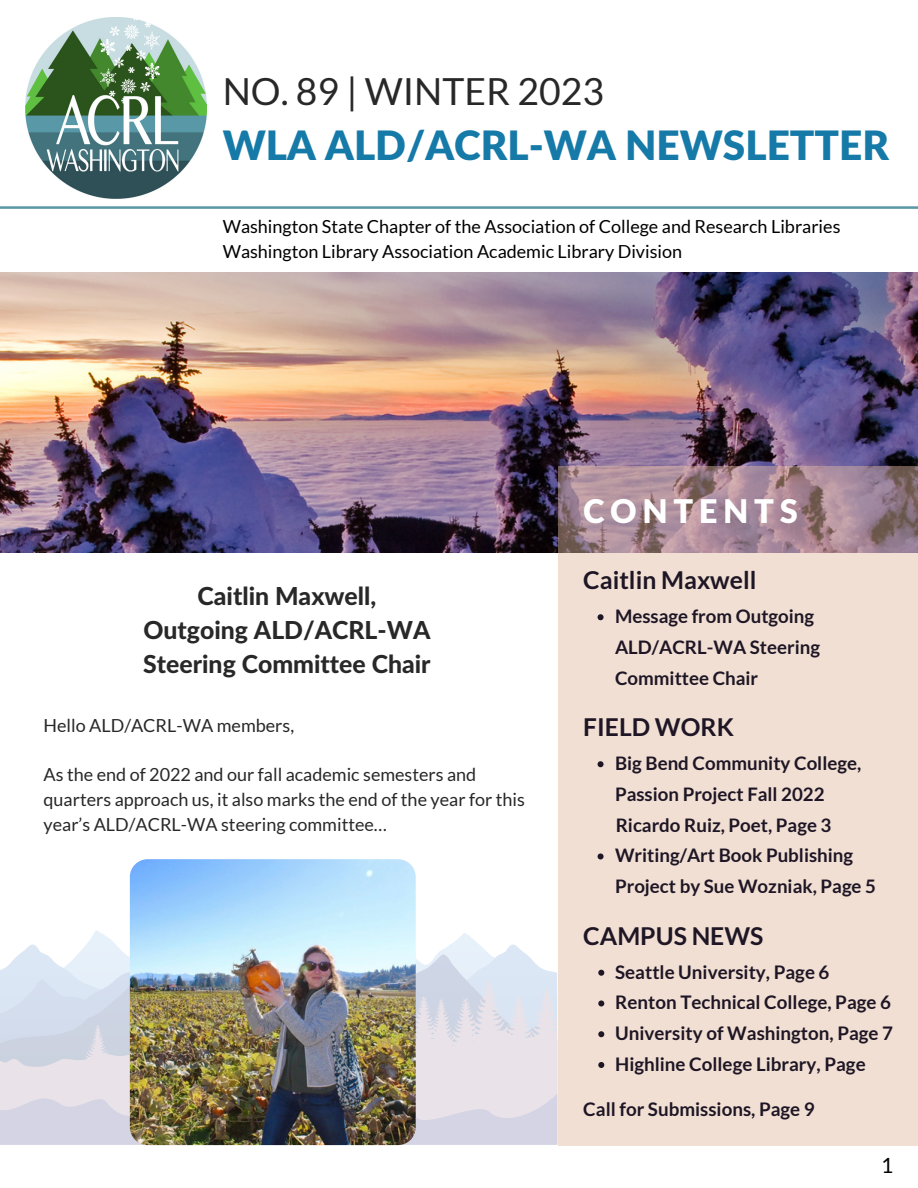
<style>
.page{position:relative;width:918px;height:1188px;background:#fff}
.page>*{position:absolute;margin:0;border:0;box-sizing:border-box;transform-origin:0 0}
.t1{font:900 40.5px "Lato Latin";color:#157aa8}
.t2{font:37.35px "Lato";color:#282828}
.t3{font:900 32.7px "Lato Latin";letter-spacing:.17em;color:#fff}
.t4{font:800 24.75px/33.8px "Lato Latin";color:#282828;text-align:center}
.t5{font:700 24.75px "Lato";color:#1e1625}
.t6{font:21px "Lato";color:#000}
.t7{font:700 18.75px/30.8px "Lato";color:#1e1625}
.t8{font:700 18.6px/30.8px "Lato";color:#1e1625}
.t9{font:18px/24.8px "Lato";color:#282828}
.t10{font:18px/24.8px "Lato";color:#000}
</style>
<div class="page">
<svg style="left:0;top:206px;width:918px;height:3px;background:#72a7b3"></svg>
<img style="left:0;top:272px;width:918px;height:280px">
<svg style="left:558px;top:466px;width:360px;height:679px;background:#e6d3ca"></svg>
<img style="left:25px;top:18px;width:181px;height:180px">
<svg style="left:0;top:905px;width:557px;height:75px"></svg>
<svg style="left:0;top:980px;width:557px;height:113px;background:#dddee9"></svg>
<svg style="left:0;top:1093px;width:557px;height:52px;background:#dad8e6"></svg>
<img style="left:130px;top:859px;width:286px;height:286px;border-radius:18px">
<svg style="left:100px;top:17px;width:60px;height:86px;background:#90ad91"></svg>
<svg style="left:598px;top:614px;width:6px;height:6px"></svg>
<svg style="left:598px;top:761px;width:6px;height:6px"></svg>
<svg style="left:598px;top:853px;width:6px;height:6px"></svg>
<svg style="left:598px;top:970px;width:6px;height:6px"></svg>
<svg style="left:598px;top:1000px;width:6px;height:6px"></svg>
<svg style="left:598px;top:1031px;width:6px;height:6px"></svg>
<svg style="left:598px;top:1062px;width:6px;height:6px"></svg>
<h2 class="t2" style="left:223px;top:68px;width:383px">NO. 89 | WINTER 2023</h2>
<h1 class="t1" style="left:223px;top:128px;width:668px">WLA ALD/ACRL-WA NEWSLETTER</h1>
<p class="t10" style="left:223px;top:214px;width:619px">Washington State Chapter of the Association of College and Research Libraries<br>Washington Library Association Academic Library Division</p>
<h3 class="t4" style="left:143px;top:581px;width:289px">Caitlin Maxwell,<br>Outgoing ALD/ACRL-WA<br>Steering Committee Chair</h3>
<p class="t9" style="left:44px;top:712px;width:252px">Hello ALD/ACRL-WA members,</p>
<p class="t9" style="left:44px;top:762px;width:483px">As the end of 2022 and our fall academic semesters and quarters approach us, it also marks the end of the year for this year’s ALD/ACRL-WA steering committee…</p>
<h3 class="t3" style="left:583px;top:497px;width:216px">CONTENTS</h3>
<h3 class="t5" style="left:583px;top:565px;width:175px">Caitlin Maxwell</h3>
<p class="t8" style="left:615px;top:601px;width:206px">Message from Outgoing<br>ALD/ACRL-WA Steering<br>Committee Chair</p>
<h3 class="t5" style="left:583px;top:712px;width:152px">FIELD WORK</h3>
<p class="t8" style="left:615px;top:748px;width:248px">Big Bend Community College,<br>Passion Project Fall 2022</p>
<p class="t8" style="left:616px;top:809px;width:217px">Ricardo Ruiz, Poet, Page 3</p>
<p class="t8" style="left:615px;top:840px;width:263px">Writing/Art Book Publishing<br>Project by Sue Wozniak, Page 5</p>
<h3 class="t5" style="left:583px;top:921px;width:182px">CAMPUS NEWS</h3>
<p class="t7" style="left:615px;top:956px;width:279px">Seattle University, Page 6<br>Renton Technical College, Page 6<br>University of Washington, Page 7<br>Highline College Library, Page</p>
<p class="t7" style="left:583px;top:1093px;width:233px">Call for Submissions, Page 9</p>
<p class="t6" style="left:881px;top:1153px;width:14px">1</p>
</div>
